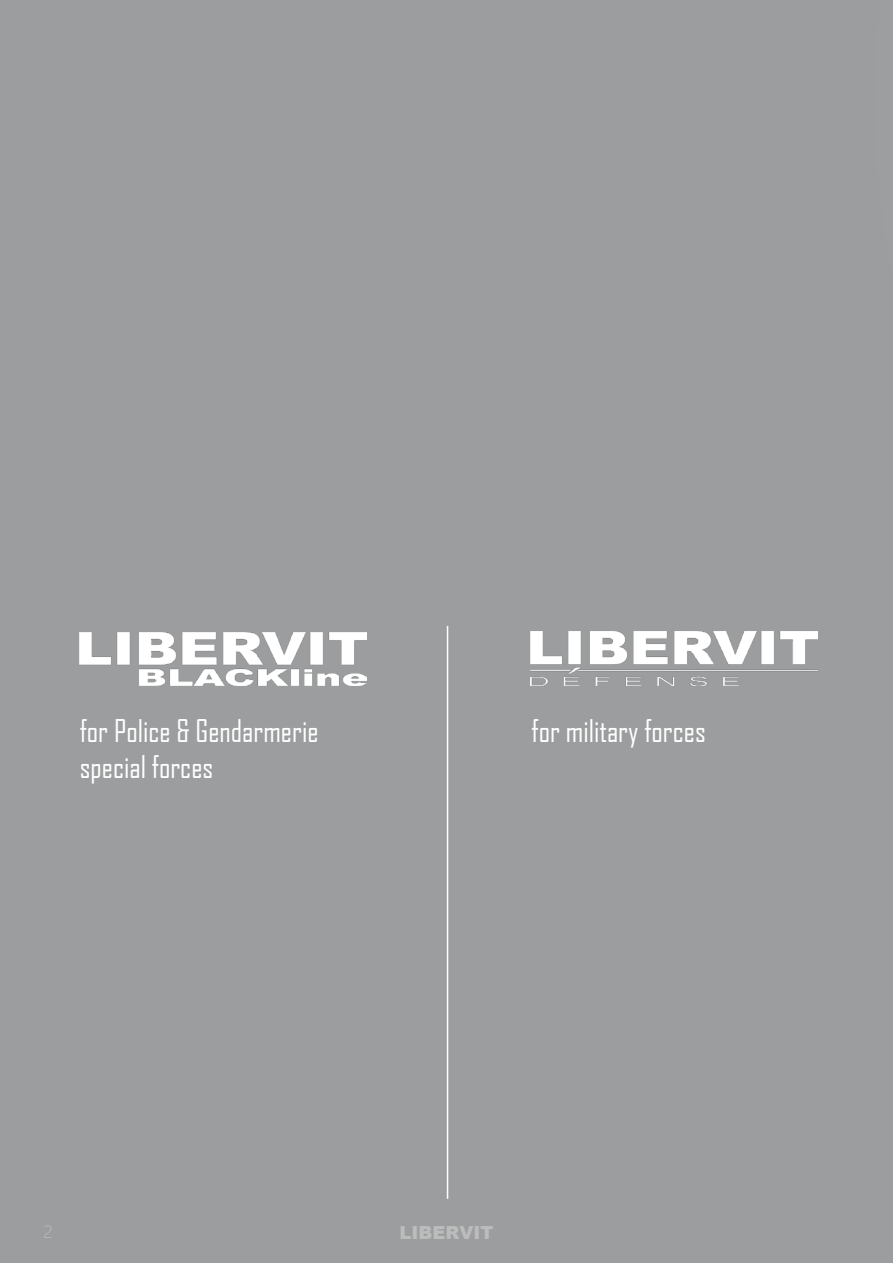
<style>
.page{position:relative;width:893px;height:1263px;background:#9b9d9e}
.page>*{position:absolute;margin:0;border:0;box-sizing:border-box;transform-origin:0 0}
.t1{font:30px/36px "Agency FB";color:#fff}
.t2{font:900 18px "Arial";color:#bcbcbc}
.t3{font:300 18px "Segoe UI";color:#bcbcbc}
</style>
<div class="page">
<img style="left:80px;top:632px;width:286px;height:53px">
<img style="left:531px;top:631px;width:286px;height:54px">
<hr style="left:447px;top:626px;width:1px;height:573px;background:#fff">
<p class="t1" style="left:80px;top:712px;width:240px">for Police &amp; Gendarmerie special forces</p>
<p class="t1" style="left:531px;top:712px;width:176px">for military forces</p>
<p class="t3" style="left:44px;top:1214px;width:11px">2</p>
<p class="t2" style="left:400px;top:1219px;width:95px">LIBERVIT</p>
</div>
